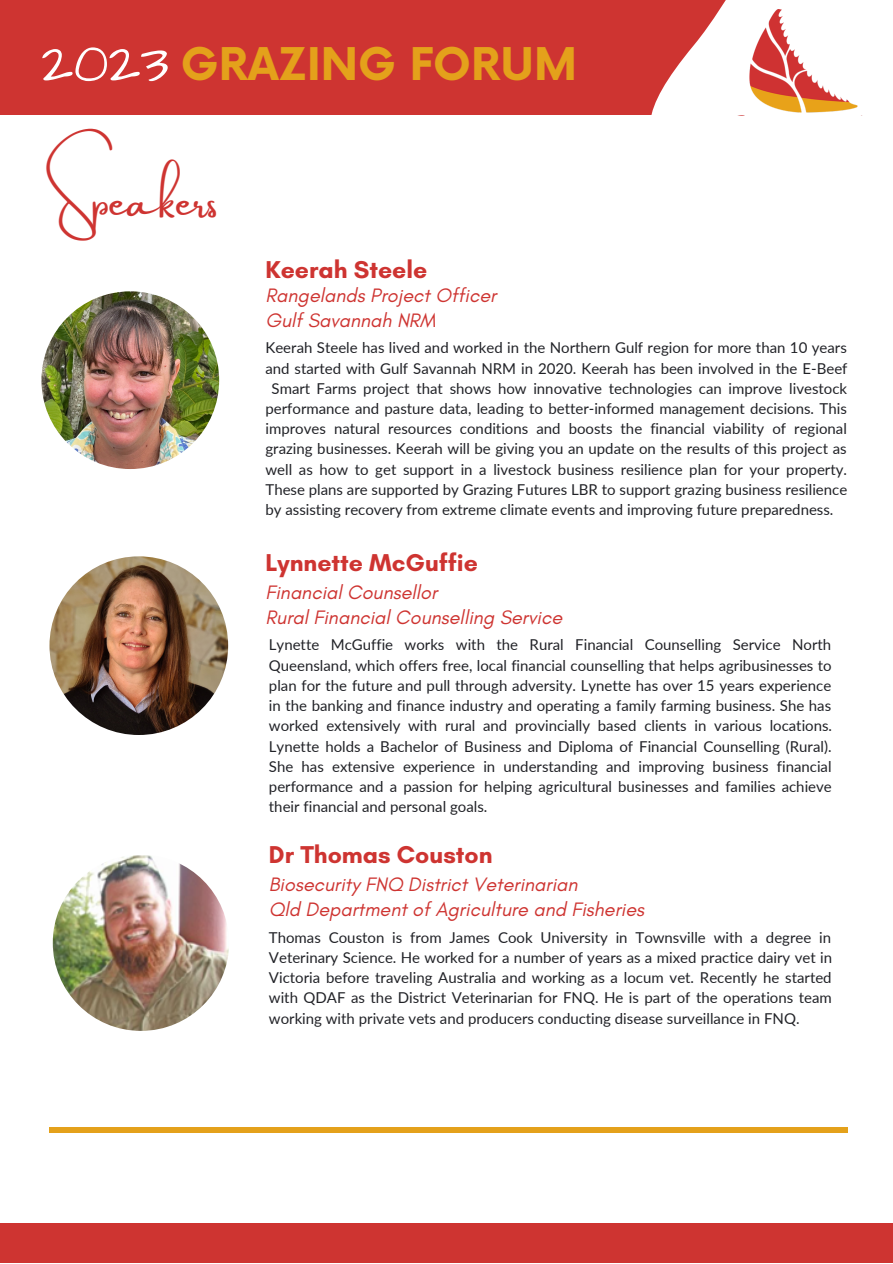
<style>
.page{position:relative;width:893px;height:1264px;background:#fff}
.page>*{position:absolute;margin:0;border:0;box-sizing:border-box;transform-origin:0 0}
.t1{font:55.8px "Architects Daughter";color:#fff}
.t2{font:45px "Amsterdam Two";color:#ce3431}
.t3{font:700 43.8px "Now";color:#e4a11b}
.t4{font:700 24.75px "Glacial Indifference";color:#ce3431}
.t5{font:italic 19.8px "Glacial Indifference";color:#ce3431}
.t6{font:15px/20.2px "Lato";color:#212227;text-align:justify}
</style>
<div class="page">
<div style="left:49px;top:1127px;width:798px;height:5px;background:#e4a11b"></div>
<img style="left:41px;top:291px;width:178px;height:178px;border-radius:50%">
<div style="left:0;top:1223px;width:892px;height:39px;background:#ce3431"></div>
<div style="left:0;top:0;width:892px;height:115px;background:#ce3431"></div>
<svg style="left:651px;top:0;width:241px;height:116px;fill:#fff"></svg>
<img style="left:728px;top:10px;width:150px;height:105px">
<img style="left:49px;top:556px;width:179px;height:179px;border-radius:50%">
<img style="left:53px;top:854px;width:176px;height:176px;border-radius:50%">
<p class="t1" style="left:41px;top:26px;width:129px">2023</p>
<p class="t3" style="left:181px;top:41px;width:397px">GRAZING FORUM</p>
<p class="t2" style="left:52px;top:176px;width:167px">Speakers</p>
<p class="t4" style="left:265px;top:255px;width:163px">Keerah Steele</p>
<p class="t5" style="left:265px;top:283px;width:232px">Rangelands Project Officer</p>
<p class="t5" style="left:265px;top:308px;width:171px">Gulf Savannah NRM</p>
<p class="t6" style="left:265px;top:337px;width:583px">Keerah Steele has lived and worked in the Northern Gulf region for more than 10 years</p>
<p class="t6" style="left:265px;top:357px;width:583px">and started with Gulf Savannah NRM in 2020. Keerah has been involved in the E-Beef</p>
<p class="t6" style="left:271px;top:378px;width:577px">Smart Farms project that shows how innovative technologies can improve livestock</p>
<p class="t6" style="left:265px;top:398px;width:582px">performance and pasture data, leading to better-informed management decisions. This</p>
<p class="t6" style="left:265px;top:418px;width:583px">improves natural resources conditions and boosts the financial viability of regional</p>
<p class="t6" style="left:265px;top:438px;width:582px">grazing businesses. Keerah will be giving you an update on the results of this project as</p>
<p class="t6" style="left:265px;top:459px;width:583px">well as how to get support in a livestock business resilience plan for your property.</p>
<p class="t6" style="left:265px;top:479px;width:583px">These plans are supported by Grazing Futures LBR to support grazing business resilience</p>
<p class="t6" style="left:265px;top:499px;width:569px">by assisting recovery from extreme climate events and improving future preparedness.</p>
<p class="t4" style="left:265px;top:547px;width:214px">Lynnette McGuffie</p>
<p class="t5" style="left:265px;top:580px;width:173px">Financial Counsellor</p>
<p class="t5" style="left:265px;top:605px;width:298px">Rural Financial Counselling Service</p>
<p class="t6" style="left:269px;top:634px;width:564px">Lynette McGuffie works with the Rural Financial Counselling Service North Queensland, which offers free, local financial counselling that helps agribusinesses to plan for the future and pull through adversity. Lynette has over 15 years experience in the banking and finance industry and operating a family farming business. She has worked extensively with rural and provincially based clients in various locations.<br>Lynette holds a Bachelor of Business and Diploma of Financial Counselling (Rural).<br>She has extensive experience in understanding and improving business financial performance and a passion for helping agricultural businesses and families achieve their financial and personal goals.</p>
<p class="t4" style="left:269px;top:839px;width:225px">Dr Thomas Couston</p>
<p class="t5" style="left:269px;top:872px;width:310px">Biosecurity FNQ District Veterinarian</p>
<p class="t5" style="left:269px;top:896px;width:377px">Qld Department of Agriculture and Fisheries</p>
<p class="t6" style="left:269px;top:926px;width:564px">Thomas Couston is from James Cook University in Townsville with a degree in Veterinary Science. He worked for a number of years as a mixed practice dairy vet in Victoria before traveling Australia and working as a locum vet. Recently he started with QDAF as the District Veterinarian for FNQ. He is part of the operations team working with private vets and producers conducting disease surveillance in FNQ.</p>
</div>
